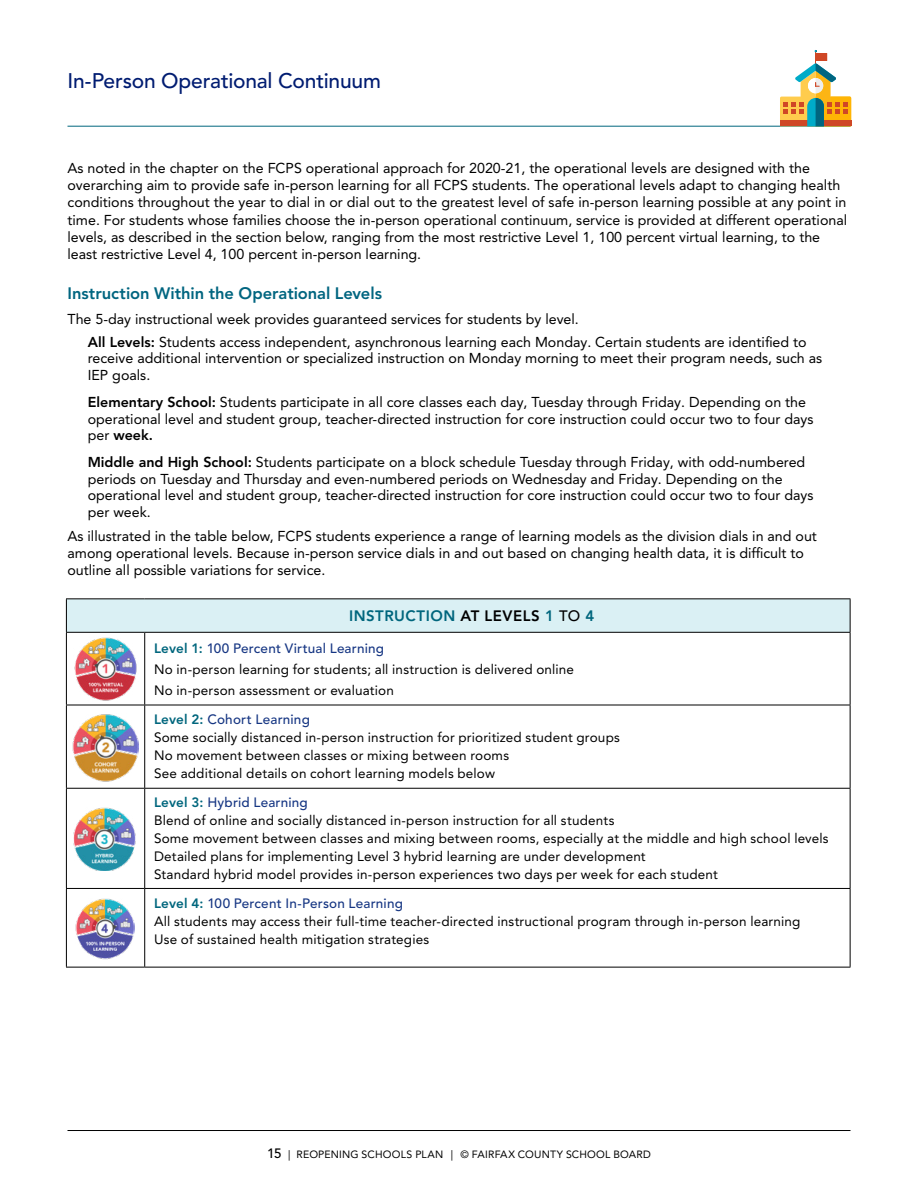
<style>
.page{position:relative;width:918px;height:1188px;background:#fff}
.page>*{position:absolute;margin:0;border:0;box-sizing:border-box;transform-origin:0 0}
.Headers_-_jp{font:500 21px "Avenir LT Pro";letter-spacing:-.01em;color:#001c71}
.Subhead_-_jp{font:800 16.5px "Avenir LT Pro";letter-spacing:-.005em;color:#006580}
.TOC_indent{font:800 15px "Avenir LT Pro";letter-spacing:.03em;color:#00667d}
.Body{font:14.25px/17.2px "Avenir LT Pro";color:#000}
.Bullets{font:14.25px/16.5px "Avenir LT Pro";color:#000}
.TOC_indent-2{font:13.5px "Avenir LT Pro";letter-spacing:.01em;color:#000}
.TOC_indent-3{font:500 13.5px "Avenir LT Pro";letter-spacing:.015em;color:#163683}
.t1{font:10.5px "Avenir LT Pro";letter-spacing:.02em;color:#000}
.s1{font-weight:800}
.s2{color:#000}
.s3{font-weight:500;color:#000}
.s4{font-weight:800;color:#00667d}
.s5{font-weight:500;font-size:13.5px}
</style>
<div class="page">
<hr style="left:68px;top:1130px;width:782px;height:1px;background:#000">
<hr style="left:68px;top:126px;width:782px;height:1px;background:#00667d">
<svg style="left:780px;top:50px;width:71px;height:76px"></svg>
<div style="left:66px;top:599px;width:784px;height:33px;background:#daf0f4"></div>
<svg style="left:67px;top:633px;width:783px;height:155px"></svg>
<div style="left:145px;top:705px;width:705px;height:83px;background:#fff"></div>
<hr style="left:850px;top:599px;width:1px;height:33px;background:#000">
<hr style="left:66px;top:598px;width:79px;height:1px;background:#000">
<hr style="left:66px;top:599px;width:1px;height:33px;background:#000">
<hr style="left:145px;top:598px;width:705px;height:1px;background:#000">
<hr style="left:66px;top:632px;width:79px;height:1px;background:#000">
<hr style="left:145px;top:632px;width:705px;height:1px;background:#000">
<hr style="left:66px;top:633px;width:1px;height:72px;background:#000">
<hr style="left:144px;top:633px;width:1px;height:72px;background:#000">
<hr style="left:850px;top:633px;width:1px;height:72px;background:#000">
<hr style="left:66px;top:705px;width:79px;height:1px;background:#000">
<hr style="left:66px;top:705px;width:1px;height:83px;background:#000">
<hr style="left:145px;top:705px;width:705px;height:1px;background:#000">
<hr style="left:144px;top:705px;width:1px;height:83px;background:#000">
<hr style="left:850px;top:705px;width:1px;height:83px;background:#000">
<hr style="left:66px;top:788px;width:79px;height:1px;background:#000">
<hr style="left:66px;top:789px;width:1px;height:99px;background:#000">
<hr style="left:145px;top:788px;width:705px;height:1px;background:#000">
<hr style="left:144px;top:789px;width:1px;height:99px;background:#000">
<hr style="left:850px;top:789px;width:1px;height:99px;background:#000">
<hr style="left:66px;top:888px;width:79px;height:1px;background:#000">
<hr style="left:66px;top:889px;width:1px;height:78px;background:#000">
<hr style="left:145px;top:888px;width:705px;height:1px;background:#000">
<hr style="left:144px;top:889px;width:1px;height:78px;background:#000">
<hr style="left:850px;top:889px;width:1px;height:78px;background:#000">
<hr style="left:66px;top:967px;width:79px;height:1px;background:#000">
<hr style="left:145px;top:967px;width:705px;height:1px;background:#000">
<img style="left:74px;top:636px;width:64px;height:65px">
<img style="left:73px;top:714px;width:65px;height:67px">
<img style="left:73px;top:808px;width:63px;height:63px">
<img style="left:75px;top:898px;width:60px;height:62px">
<p class="Headers_-_jp" style="left:68px;top:68px;width:315px">In-Person Operational Continuum</p>
<p class="Body" style="left:68px;top:159px;width:781px">As noted in the chapter on the FCPS operational approach for 2020-21, the operational levels are designed with the overarching aim to provide safe in-person learning for all FCPS students. The operational levels adapt to changing health conditions throughout the year to dial in or dial out to the greatest level of safe in-person learning possible at any point in time. For students whose families choose the in-person operational continuum, service is provided at different operational levels, as described in the section below, ranging from the most restrictive Level 1, 100 percent virtual learning, to the least restrictive Level 4, 100 percent in-person learning.</p>
<p class="Subhead_-_jp" style="left:68px;top:283px;width:316px">Instruction Within the Operational Levels</p>
<p class="Body" style="left:68px;top:310px;width:513px">The 5-day instructional week provides guaranteed services for students by level.</p>
<p class="Bullets" style="left:88px;top:333px;width:736px"><span class="s1">All Levels:</span> Students access independent, asynchronous learning each Monday. Certain students are identified to receive additional intervention or specialized instruction on Monday morning to meet their program needs, such as<br>IEP goals.</p>
<p class="Bullets" style="left:88px;top:394px;width:727px"><span class="s1">Elementary School:</span> Students participate in all core classes each day, Tuesday through Friday. Depending on the operational level and student group, teacher-directed instruction for core instruction could occur two to four days per <span class="s1">week.</span></p>
<p class="Bullets" style="left:88px;top:454px;width:727px"><span class="s1">Middle and High School:</span> Students participate on a block schedule Tuesday through Friday, with odd-numbered periods on Tuesday and Thursday and even-numbered periods on Wednesday and Friday. Depending on the operational level and student group, teacher-directed instruction for core instruction could occur two to four days per week.</p>
<p class="Body" style="left:68px;top:527px;width:751px">As illustrated in the table below, FCPS students experience a range of learning models as the division dials in and out among operational levels. Because in-person service dials in and out based on changing health data, it is difficult to outline all possible variations for service.</p>
<p class="TOC_indent" style="left:349px;top:607px;width:247px">INSTRUCTION <span class="s2">AT LEVELS</span> 1 <span class="s3">TO</span> 4</p>
<p class="TOC_indent-3" style="left:154px;top:640px;width:232px"><span class="s4">Level 1:</span> 100 Percent Virtual Learning</p>
<p class="TOC_indent-2" style="left:154px;top:661px;width:421px">No in-person learning for students; all instruction is delivered online</p>
<p class="TOC_indent-2" style="left:154px;top:682px;width:241px">No in-person assessment or evaluation</p>
<p class="TOC_indent-3" style="left:154px;top:712px;width:157px"><span class="s4">Level 2:</span> Cohort Learning</p>
<p class="TOC_indent-2" style="left:154px;top:729px;width:467px">Some socially distanced in-person instruction for prioritized student groups</p>
<p class="TOC_indent-2" style="left:154px;top:747px;width:357px">No movement between classes or mixing between rooms</p>
<p class="TOC_indent-2" style="left:154px;top:765px;width:342px">See additional details on cohort learning models below</p>
<p class="TOC_indent-3" style="left:154px;top:795px;width:155px"><span class="s4">Level 3:</span> Hybrid Learning</p>
<p class="TOC_indent-2" style="left:154px;top:813px;width:462px">Blend of online and socially distanced in-person instruction for all students</p>
<p class="TOC_indent-2" style="left:154px;top:831px;width:676px">Some movement between classes and mixing between rooms, especially at the middle and high school levels</p>
<p class="TOC_indent-2" style="left:154px;top:849px;width:493px">Detailed plans for implementing Level 3 hybrid learning are under development</p>
<p class="TOC_indent-2" style="left:154px;top:867px;width:565px">Standard hybrid model provides in-person experiences two days per week for each student</p>
<p class="TOC_indent-3" style="left:154px;top:895px;width:250px"><span class="s4">Level 4:</span> 100 Percent In-Person Learning</p>
<p class="TOC_indent-2" style="left:154px;top:913px;width:648px">All students may access their full-time teacher-directed instructional program through in-person learning</p>
<p class="TOC_indent-2" style="left:154px;top:931px;width:277px">Use of sustained health mitigation strategies</p>
<p class="t1" style="left:267px;top:1148px;width:385px"><span class="s5">15</span> | REOPENING SCHOOLS PLAN | © FAIRFAX COUNTY SCHOOL BOARD</p>
</div>
